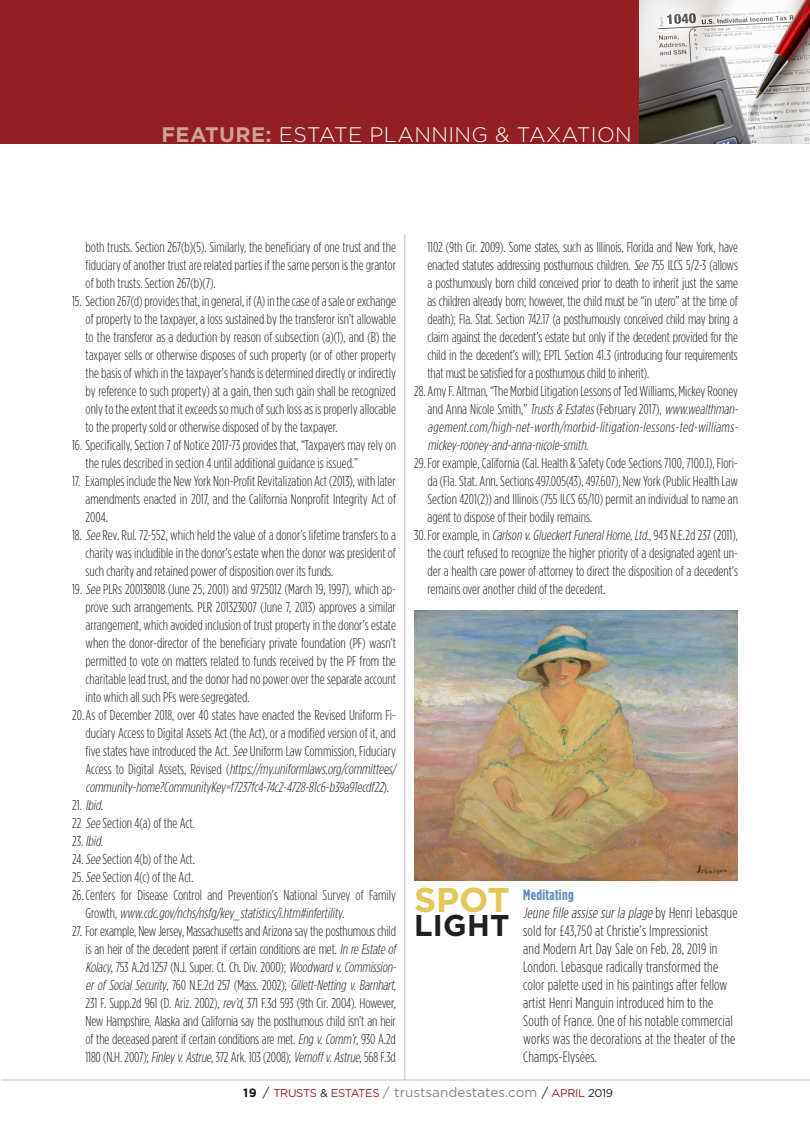
<style>
.page{position:relative;width:810px;height:1134px;background:#fff}
.page>*{position:absolute;margin:0;border:0;box-sizing:border-box;transform-origin:0 0}
.New-Callout{font:700 34.5px "Gotham";color:#e3c759}
.New-Callout-2{font:700 30px "Gotham";letter-spacing:.01em;color:#231f20}
.t1{font:300 21px "Gotham";letter-spacing:.02em;color:#fff}
.New-Callout-3{font:300 15px/18px "Gotham Condensed";letter-spacing:.01em;color:#231f20}
.New-Callout-4{font:700 15px "Gotham Condensed";letter-spacing:.02em;color:#598dc0}
.Endnotes{font:300 14.25px/18px "Gotham Condensed";color:#231f20;text-align:justify}
.Endnotes-2{font:italic 300 14.25px/18px "Gotham Condensed";color:#231f20}
.t2{font:13.5px "Gotham";color:#808285}
.s1{font-weight:700;color:#cea191}
.s2{font-style:italic}
.s3{font-style:normal}
.s4{font-weight:700;font-size:12px;color:#101a21}
.s5{font-size:12.75px;color:#231f20}
.s6{font-size:11.25px;color:#911f23}
.s7{font-size:11.25px;color:#231f20}
</style>
<div class="page">
<div style="left:0;top:0;width:810px;height:144px;background:#911f23"></div>
<img style="left:639px;top:0;width:171px;height:144px">
<hr style="left:1px;top:1080px;width:809px;height:1px;background:#bcbdc0">
<hr style="left:405px;top:234px;width:1px;height:846px;background:#bcbdc0">
<img style="left:414px;top:610px;width:324px;height:271px">
<p class="t1" style="left:161px;top:121px;width:472px"><span class="s1">FEATURE:</span> ESTATE PLANNING &amp; TAXATION</p>
<p class="Endnotes" style="left:86px;top:238px;width:312px">both trusts. Section 267(b)(5). Similarly, the beneficiary of one trust and the fiduciary of another trust are related parties if the same person is the grantor of both trusts. Section 267(b)(7).</p>
<p class="Endnotes" style="left:86px;top:292px;width:312px;text-indent:-14px">15. Section 267(d) provides that, in general, if (A) in the case of a sale or exchange of property to the taxpayer, a loss sustained by the transferor isn’t allowable to the transferor as a deduction by reason of subsection (a)(1), and (B) the taxpayer sells or otherwise disposes of such property (or of other property the basis of which in the taxpayer’s hands is determined directly or indirectly by reference to such property) at a gain, then such gain shall be recognized only to the extent that it exceeds so much of such loss as is properly allocable to the property sold or otherwise disposed of by the taxpayer.</p>
<p class="Endnotes" style="left:86px;top:436px;width:312px;text-indent:-14px">16. Specifically, Section 7 of Notice 2017-73 provides that, “Taxpayers may rely on the rules described in section 4 until additional guidance is issued.”</p>
<p class="Endnotes" style="left:86px;top:472px;width:312px;text-indent:-14px">17. Examples include the New York Non-Profit Revitalization Act (2013), with later amendments enacted in 2017, and the California Nonprofit Integrity Act of 2004.</p>
<p class="Endnotes" style="left:86px;top:526px;width:312px;text-indent:-14px">18. <span class="s2">See</span>Rev. Rul. 72-552, which held the value of a donor’s lifetime transfers to a charity was includible in the donor’s estate when the donor was president of such charity and retained power of disposition over its funds.</p>
<p class="Endnotes" style="left:86px;top:580px;width:312px;text-indent:-14px">19. <span class="s2">See</span>PLRs 200138018 (June 25, 2001) and 9725012 (March 19, 1997), which ap&shy;prove such arrangements. PLR 201323007 (June 7, 2013) approves a similar arrangement, which avoided inclusion of trust property in the donor’s estate when the donor-director of the beneficiary private foundation (PF) wasn’t permitted to vote on matters related to funds received by the PF from the charitable lead trust, and the donor had no power over the separate account into which all such PFs were segregated.</p>
<p class="Endnotes" style="left:86px;top:706px;width:315px;text-align:left;text-indent:-14px">20.As of December 2018, over 40 states have enacted the Revised Uniform Fi&shy;duciary Access to Digital Assets Act (the Act), or a modified version of it, and five states have introduced the Act. <span class="s2">See</span>Uniform Law Commission, Fiduciary A c c e s s t o D i g i t a l A s s e t s , R e v i s e d ( <span class="s2">https://my.uniformlaws.org/committees/ community-home?CommunityKey=f7237fc4-74c2-4728-81c6-b39a91ecdf22</span>) .</p>
<p class="Endnotes-2" style="left:72px;top:796px;width:35px"><span class="s3">2 1 .</span> Ibid.</p>
<p class="Endnotes" style="left:72px;top:814px;width:124px">22 <span class="s2">See</span>Section 4(a) of the Act.</p>
<p class="Endnotes-2" style="left:72px;top:832px;width:35px"><span class="s3">2 3 .</span> Ibid.</p>
<p class="Endnotes" style="left:72px;top:850px;width:124px">24.<span class="s2">See</span>Section 4(b) of the Act.</p>
<p class="Endnotes" style="left:72px;top:868px;width:123px">25.<span class="s2">See</span>Section 4(c) of the Act.</p>
<p class="Endnotes" style="left:86px;top:886px;width:312px;text-indent:-14px">26.Centers for Disease Control and Prevention’s National Survey of Family<br>G r o w t h , <span class="s2">www.cdc.gov/nchs/nsfg/key_ statistics/i.htm#infertility</span>.</p>
<p class="Endnotes" style="left:86px;top:922px;width:315px;text-align:left;text-indent:-14px">27. For example, New Jersey, Massachusetts and Arizona say the posthumous child is an heir of the decedent parent if certain conditions are met. <span class="s2">InreEstateof Kolacy</span>, 753 A.2d 1257 (N.J. Super. Ct. Ch. Div. 2000); <span class="s2">Woodwardv.Commission&shy;erofSocialSecurity</span>, 7 6 0 N . E . 2 d 2 5 7 ( M a s s . 2 0 0 2 ) ; <span class="s2">Gillett-Nettingv.Barnhart</span>, 231 F. Supp.2d 961 (D. Ariz. 2002), <span class="s2">rev’d</span>, 371 F.3d 593 (9th Cir. 2004). However, New Hampshire, Alaska and California say the posthumous child isn’t an heir of the deceased parent if certain conditions are met. <span class="s2">Engv.Comm’r</span>, 930 A.2d 1180 (N.H. 2007); <span class="s2">Finleyv.Astrue</span>, 372 Ark. 103 (2008); <span class="s2">Vernoff v.Astrue</span>, 568 F.3d</p>
<p class="t2" style="left:243px;top:1084px;width:372px"><span class="s4">19</span> <span class="s5">/</span> <span class="s6">TRUSTS</span> <span class="s7">&amp;</span> <span class="s6">ESTATES</span> / trustsandestates.com <span class="s5">/</span> <span class="s6">APRIL</span> <span class="s7">2019</span></p>
<p class="Endnotes" style="left:428px;top:238px;width:312px">1102 (9th Cir. 2009). Some states, such as Illinois, Florida and New York, have enacted statutes addressing posthumous children. <span class="s2">See</span>755 ILCS 5/2-3 (allows a posthumously born child conceived prior to death to inherit just the same as children already born; however, the child must be “in utero” at the time of death); Fla. Stat. Section 742.17 (a posthumously conceived child may bring a claim against the decedent’s estate but only if the decedent provided for the child in the decedent’s will); EPTL Section 41.3 (introducing four requirements that must be satisfied for a posthumous child to inherit).</p>
<p class="Endnotes-2" style="left:428px;top:382px;width:315px;text-indent:-14px"><span class="s3">28. Amy F. Altman, “The Morbid Litigation Lessons of Ted Williams, Mickey Rooney and Anna Nicole Smith,”</span> Trusts&amp; Estates<span class="s3">(February 2017),</span> www.wealthman&shy;agement.com/high-net-worth/morbid-litigation-lessons-ted-williams&shy;mickey-rooney-and-anna-nicole-smith<span class="s3">.</span></p>
<p class="Endnotes" style="left:428px;top:454px;width:312px;text-indent:-14px">29.For example, California (Cal. Health &amp; Safety Code Sections 7100, 7100.1), Flori&shy;da (Fla. Stat. Ann. Sections 497.005(43), 497.607), New York (Public Health Law Section 4201(2)) and Illinois (755 ILCS 65/10) permit an individual to name an agent to dispose of their bodily remains.</p>
<p class="Endnotes" style="left:428px;top:526px;width:312px;text-indent:-14px">3 0 . Fo r exa m p l e, i n <span class="s2">Carlson v.GlueckertFuneralHome,Ltd.</span>, 943 N . E . 2 d 237 (2 01 1 ), the court refused to recognize the higher priority of a designated agent un&shy;der a health care power of attorney to direct the disposition of a decedent’s remains over another child of the decedent.</p>
<p class="New-Callout" style="left:414px;top:877px;width:97px">SPOT</p>
<p class="New-Callout-2" style="left:414px;top:905px;width:97px">LIGHT</p>
<p class="New-Callout-4" style="left:523px;top:886px;width:52px">Meditating</p>
<p class="New-Callout-3" style="left:523px;top:903px;width:216px"><span class="s2">Jeune fille assise surla plage</span> b y H e n r i L e b a s q u e sold for £43,750 at Christie’s Impressionist<br>and Modern Art Day Sale on Feb. 28, 2019 in London. Lebasque radically transformed the color palette used in his paintings after fellow artist Henri Manguin introduced him to the South of France. One of his notable commercial works was the decorations at the theater of the Champs-Elysées.</p>
</div>
